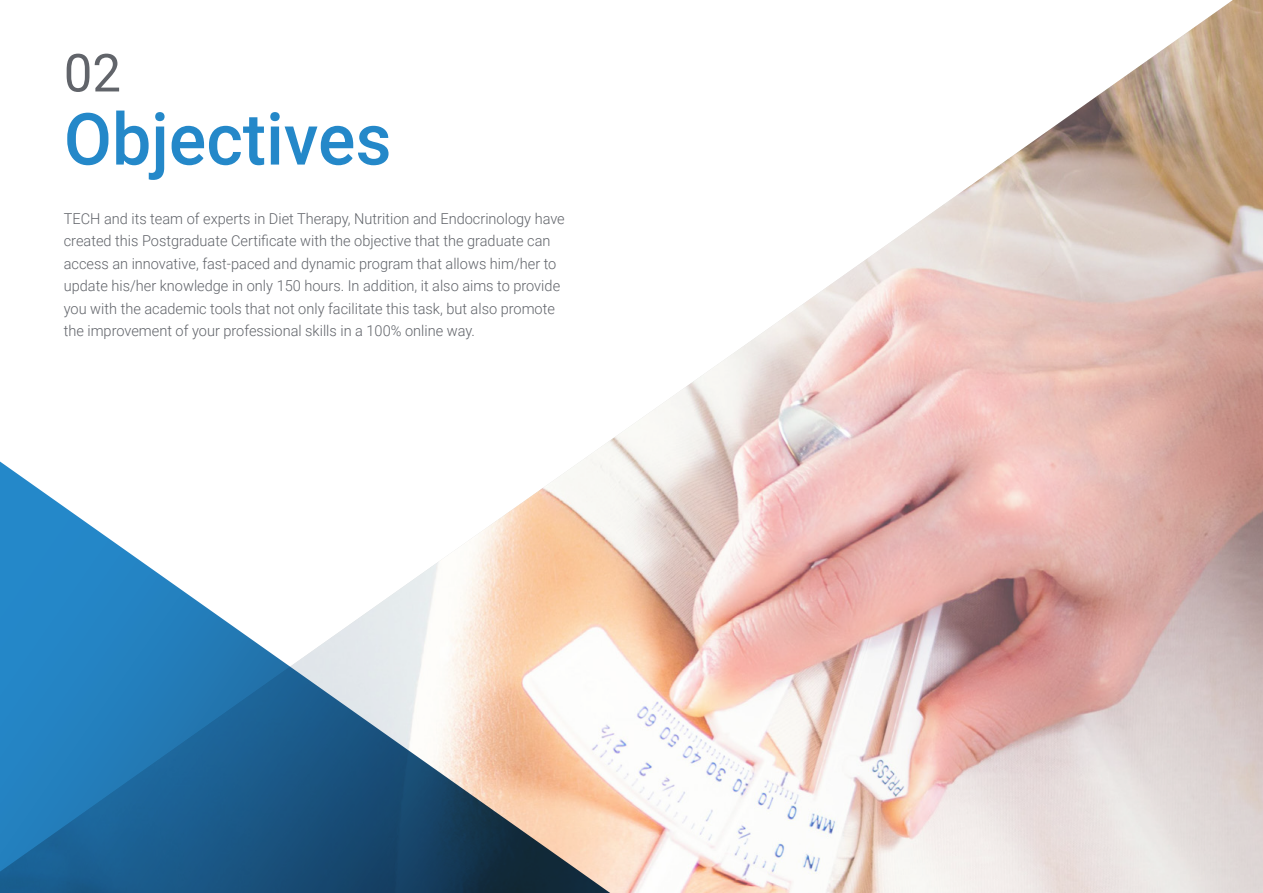
<style>
.page{position:relative;width:1263px;height:893px;background:#fff}
.page>*{position:absolute;margin:0;border:0;box-sizing:border-box;transform-origin:0 0}
.t1{font:500 72px "Roboto";color:#2488c9}
.t2{font:52.5px "Roboto";color:#61646a}
.t3{font:300 15px/22.5px "Roboto";color:#61646a}
</style>
<div class="page">
<img style="left:603px;top:0;width:660px;height:893px">
<svg style="left:0;top:446px;width:640px;height:447px"></svg>
<h2 class="t2" style="left:64px;top:36px;width:59px">02</h2>
<h1 class="t1" style="left:64px;top:89px;width:329px">Objectives</h1>
<p class="t3" style="left:64px;top:207px;width:502px">TECH and its team of experts in Diet Therapy, Nutrition and Endocrinology have created this Postgraduate Certificate with the objective that the graduate can access an innovative, fast-paced and dynamic program that allows him/her to update his/her knowledge in only 150 hours. In addition, it also aims to provide you with the academic tools that not only facilitate this task, but also promote the improvement of your professional skills in a 100% online way.</p>
</div>
